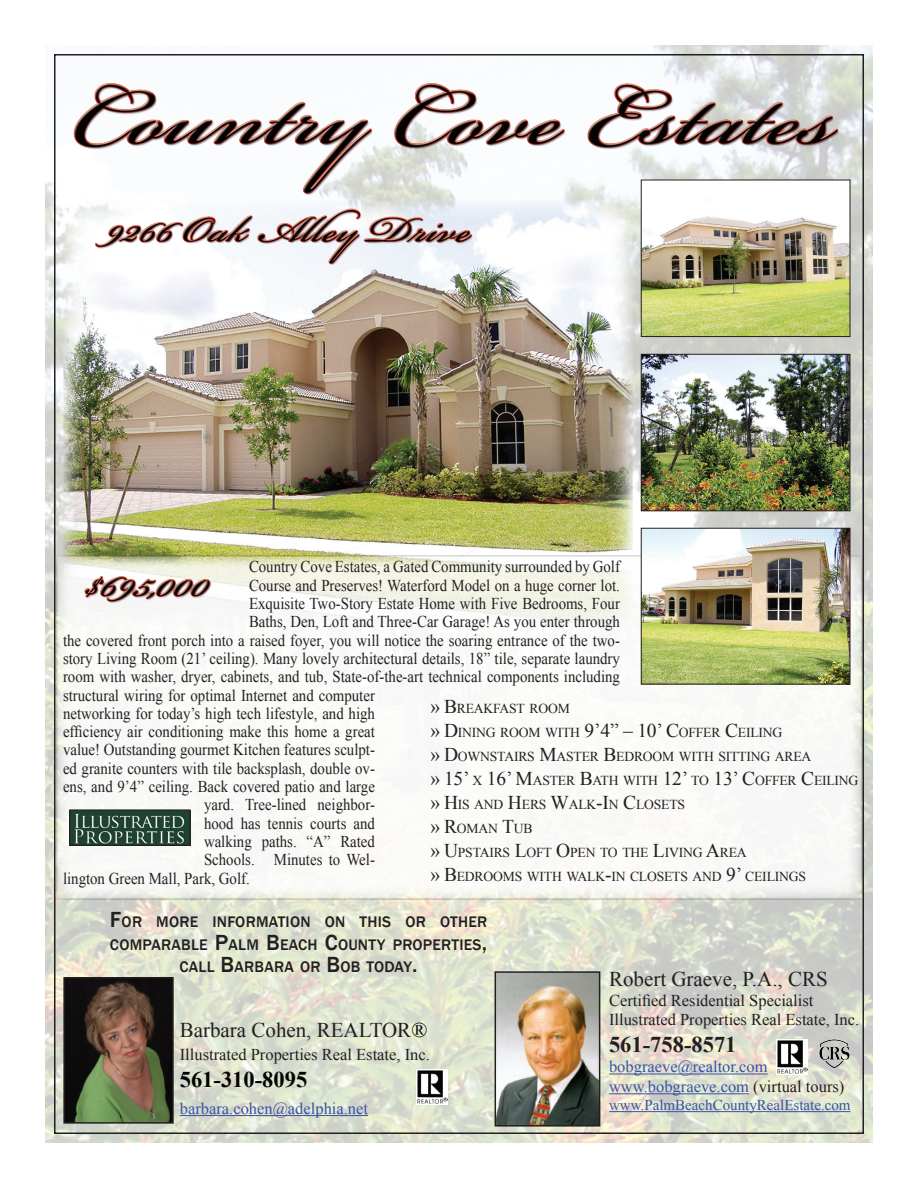
<style>
.page{position:relative;width:918px;height:1188px;background:#fff}
.page>*{position:absolute;margin:0;border:0;box-sizing:border-box;transform-origin:0 0}
.t1{font:700 22.5px "Times New Roman";color:#231f20}
.t2{font:700 22.5px "Times New Roman";color:#040503}
.t3{font:21px "Times New Roman";color:#231f20}
.t4{font:19.5px/24px "Times New Roman";color:#231f20;text-align:justify}
.t5{font:16.5px "Times New Roman";color:#231f20;scale:.9 1}
.t6{font:16.5px/19.8px "Times New Roman";color:#231f20}
.t7{font:16.5px/19.8px "Times New Roman";color:#3853a3}
.t8{font:500 15.75px/22.5px "Franklin Gothic";letter-spacing:.015em;color:#231f20;text-align:center}
.t9{font:15px "Times New Roman";color:#3853a3}
.t10{font:13.65px/24px "Times New Roman";letter-spacing:-.015em;color:#231f20}
.s1{font-size:19.5px}
.s2{font-size:22.5px}
.s3{color:#040503}
.s4{color:#231f20}
</style>
<div class="page">
<img style="left:46px;top:46px;width:826px;height:1096px">
<img style="left:63px;top:220px;width:570px;height:335px">
<svg style="left:59px;top:558px;width:801px;height:339px"></svg>
<img style="left:74px;top:220px;width:425px;height:50px">
<img style="left:45px;top:54px;width:819px;height:166px">
<img style="left:68px;top:562px;width:167px;height:50px">
<hr style="left:609px;top:1074px;width:159px;height:1px;background:#3853a3">
<hr style="left:609px;top:1093px;width:140px;height:1px;background:#3853a3">
<hr style="left:609px;top:1111px;width:242px;height:1px;background:#3853a3">
<img style="left:819px;top:1040px;width:29px;height:20px">
<img style="left:66px;top:980px;width:105px;height:141px">
<div style="left:63px;top:977px;width:111px;height:147px;border:2px solid #231f20"></div>
<img style="left:498px;top:974px;width:99px;height:150px">
<div style="left:495px;top:971px;width:105px;height:156px;border:2px solid #231f20"></div>
<img style="left:71px;top:811px;width:118px;height:33px">
<div style="left:69px;top:809px;width:122px;height:37px;border:1px solid #231f20"></div>
<hr style="left:180px;top:1115px;width:188px;height:1px;background:#3853a3">
<img style="left:416px;top:1070px;width:32px;height:35px">
<img style="left:776px;top:1040px;width:32px;height:34px">
<img style="left:643px;top:182px;width:205px;height:153px">
<div style="left:641px;top:180px;width:209px;height:157px;border:1px solid #231f20"></div>
<img style="left:643px;top:356px;width:205px;height:153px">
<div style="left:641px;top:354px;width:209px;height:157px;border:1px solid #231f20"></div>
<img style="left:643px;top:530px;width:205px;height:152px">
<div style="left:641px;top:528px;width:209px;height:156px;border:1px solid #231f20"></div>
<p class="t5" style="left:249px;top:556px;width:414px">Country Cove Estates, a Gated Community surrounded by Golf</p>
<p class="t5" style="left:249px;top:574px;width:414px">Course and Preserves! Waterford Model on a huge corner lot.</p>
<p class="t5" style="left:249px;top:592px;width:414px">Exquisite Two-Story Estate Home with Five Bedrooms, Four</p>
<p class="t5" style="left:249px;top:611px;width:414px">Baths, Den, Loft and Three-Car Garage! As you enter through</p>
<p class="t5" style="left:63px;top:629px;width:620px">the covered front porch into a raised foyer, you will notice the soaring entrance of the two-</p>
<p class="t5" style="left:63px;top:647px;width:620px">story Living Room (21’ ceiling). Many lovely architectural details, 18” tile, separate laundry</p>
<p class="t5" style="left:63px;top:666px;width:620px">room with washer, dryer, cabinets, and tub, State-of-the-art technical components including</p>
<p class="t5" style="left:63px;top:684px;width:348px">structural wiring for optimal Internet and computer</p>
<p class="t5" style="left:63px;top:702px;width:348px">networking for today’s high tech lifestyle, and high</p>
<p class="t5" style="left:63px;top:721px;width:348px">efficiency air conditioning make this home a great</p>
<p class="t5" style="left:63px;top:739px;width:348px">value! Outstanding gourmet Kitchen features sculpt-</p>
<p class="t5" style="left:63px;top:757px;width:348px">ed granite counters with tile backsplash, double ov-</p>
<p class="t5" style="left:63px;top:775px;width:348px">ens, and 9’4” ceiling. Back covered patio and large</p>
<p class="t5" style="left:204px;top:794px;width:191px">yard. Tree-lined neighbor-</p>
<p class="t5" style="left:204px;top:812px;width:191px">hood has tennis courts and</p>
<p class="t5" style="left:204px;top:830px;width:191px">walking paths. “A” Rated</p>
<p class="t5" style="left:204px;top:849px;width:191px">Schools. Minutes to Wel-</p>
<p class="t5" style="left:63px;top:867px;width:209px">lington Green Mall, Park, Golf.</p>
<p class="t10" style="left:444px;top:696px;width:416px"><span class="s1">B</span>reakfast room<br><span class="s1">D</span>ining room with <span class="s1">9’4” – 10’ C</span>offer <span class="s1">C</span>eiling <span class="s1">D</span>ownstairs <span class="s1">M</span>aster <span class="s1">B</span>edroom with sitting area<br><span class="s1">15’</span> x <span class="s1">16’ M</span>aster <span class="s1">B</span>ath with <span class="s1">12’</span> to <span class="s1">13’ C</span>offer <span class="s1">C</span>eiling <span class="s1">H</span>is and <span class="s1">H</span>ers <span class="s1">W</span>alk<span class="s1">-I</span>n <span class="s1">C</span>losets<br><span class="s1">R</span>oman <span class="s1">T</span>ub<br><span class="s1">U</span>pstairs <span class="s1">L</span>oft <span class="s1">O</span>pen to the <span class="s1">L</span>iving <span class="s1">A</span>rea<br><span class="s1">B</span>edrooms with walk<span class="s1">-</span>in closets and <span class="s1">9’</span> ceilings</p>
<p class="t4" style="left:430px;top:694px;width:11px">» » » » » » » »</p>
<p class="t8" style="left:110px;top:911px;width:379px"><span class="s2">F</span>OR MORE INFORMATION ON THIS OR OTHER<br>COMPARABLE <span class="s2">P</span>ALM <span class="s2">B</span> EACH <span class="s2">C</span>OUNTY PROPERTIES<span class="s2">,<br></span>CALL <span class="s2">B</span>ARBARA OR <span class="s2">B</span>OB TODAY<span class="s2">.</span></p>
<p class="t3" style="left:180px;top:1016px;width:249px">Barbara Cohen, REALTOR<span class="s3">®</span></p>
<p class="t6" style="left:180px;top:1044px;width:252px">Illustrated Properties Real Estate, Inc.</p>
<h1 class="t2" style="left:180px;top:1064px;width:129px">561-310-8095</h1>
<p class="t7" style="left:180px;top:1098px;width:190px">barbara.cohen@adelphia.net</p>
<p class="t3" style="left:609px;top:965px;width:220px">Robert Graeve, P.A., CRS</p>
<p class="t6" style="left:609px;top:990px;width:252px">Certified Residential Specialist<br>Illustrated Properties Real Estate, Inc.</p>
<h1 class="t1" style="left:609px;top:1029px;width:129px">561-758-8571</h1>
<p class="t7" style="left:609px;top:1057px;width:237px">bobgraeve@realtor.com www.bobgraeve.com <span class="s4">(virtual tours)</span></p>
<p class="t9" style="left:609px;top:1095px;width:243px">www.PalmBeachCountyRealEstate.com</p>
</div>
